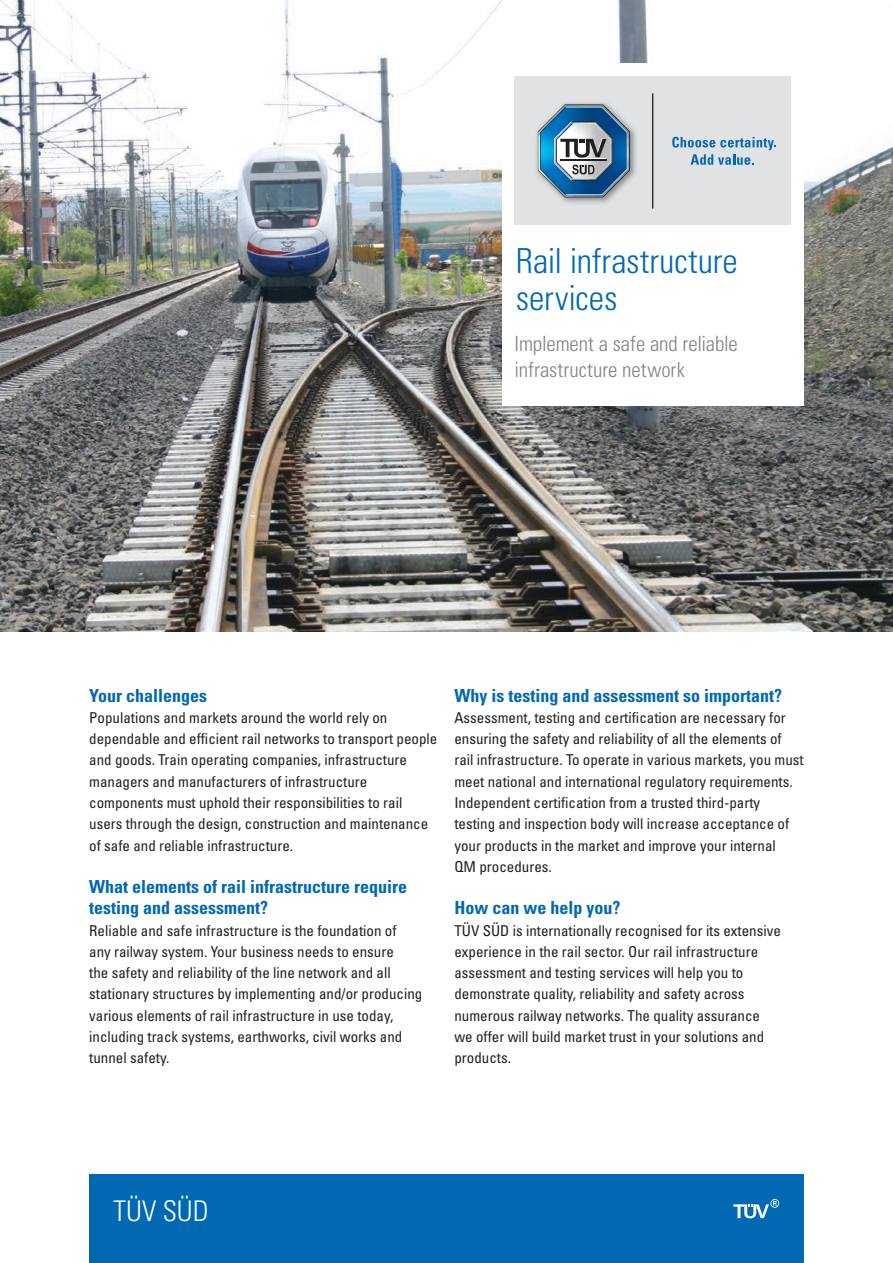
<style>
.page{position:relative;width:893px;height:1263px;background:#fff}
.page>*{position:absolute;margin:0;border:0;box-sizing:border-box;transform-origin:0 0}
.t1{font:300 condensed 34.5px/37.5px "Univers LT Std";color:#0168b3}
.B1_Company_white{font:300 condensed 28.5px "Univers LT Std";color:#fff}
.t2{font:300 condensed 21px/25.5px "Univers LT Std";color:#808285}
.C1_BodyHeading_blue{font:700 condensed 18px/21.3px "Univers LT Std";color:#0168b3}
.C3_BodyText{font:condensed 15px/21.3px "Univers LT Std";color:#231f20}
</style>
<div class="page">
<img style="left:0;top:0;width:893px;height:631px">
<div style="left:89px;top:1174px;width:715px;height:89px;background:#0168b3"></div>
<svg style="left:733px;top:1199px;width:46px;height:19px"></svg>
<div style="left:502px;top:64px;width:302px;height:342px;background:#fff"></div>
<div style="left:514px;top:77px;width:277px;height:148px;background:#e1e2e4"></div>
<hr style="left:652px;top:93px;width:1px;height:116px;background:#231f20">
<img style="left:536px;top:102px;width:100px;height:101px">
<svg style="left:538px;top:104px;width:92px;height:93px"></svg>
<svg style="left:672px;top:137px;width:104px;height:28px"></svg>
<h1 class="t1" style="left:516px;top:242px;width:223px">Rail infrastructure services</h1>
<h3 class="t2" style="left:514px;top:331px;width:225px">Implement a safe and reliable infrastructure network</h3>
<p class="C1_BodyHeading_blue" style="left:89px;top:684px;width:119px">Your challenges</p>
<p class="C3_BodyText" style="left:89px;top:707px;width:350px">Populations and markets around the world rely on dependable and efficient rail networks to transport people and goods. Train operating companies, infrastructure managers and manufacturers of infrastructure components must uphold their responsibilities to rail users through the design, construction and maintenance of safe and reliable infrastructure.</p>
<p class="C1_BodyHeading_blue" style="left:89px;top:876px;width:319px">What elements of rail infrastructure require testing and assessment?</p>
<p class="C3_BodyText" style="left:89px;top:919px;width:335px">Reliable and safe infrastructure is the foundation of<br>any railway system. Your business needs to ensure<br>the safety and reliability of the line network and all stationary structures by implementing and/or producing various elements of rail infrastructure in use today, including track systems, earthworks, civil works and tunnel safety.</p>
<p class="C1_BodyHeading_blue" style="left:454px;top:684px;width:329px">Why is testing and assessment so important?</p>
<p class="C3_BodyText" style="left:454px;top:707px;width:351px">Assessment, testing and certification are necessary for ensuring the safety and reliability of all the elements of rail infrastructure. To operate in various markets, you must meet national and international regulatory requirements.<br>Independent certification from a trusted third-party testing and inspection body will increase acceptance of your products in the market and improve your internal<br>QM procedures.</p>
<p class="C1_BodyHeading_blue" style="left:454px;top:897px;width:167px">How can we help you?</p>
<p class="C3_BodyText" style="left:454px;top:919px;width:328px">TÜV SÜD is internationally recognised for its extensive experience in the rail sector. Our rail infrastructure assessment and testing services will help you to demonstrate quality, reliability and safety across numerous railway networks. The quality assurance we offer will build market trust in your solutions and products.</p>
<p class="B1_Company_white" style="left:114px;top:1194px;width:97px">TÜV SÜD</p>
</div>
